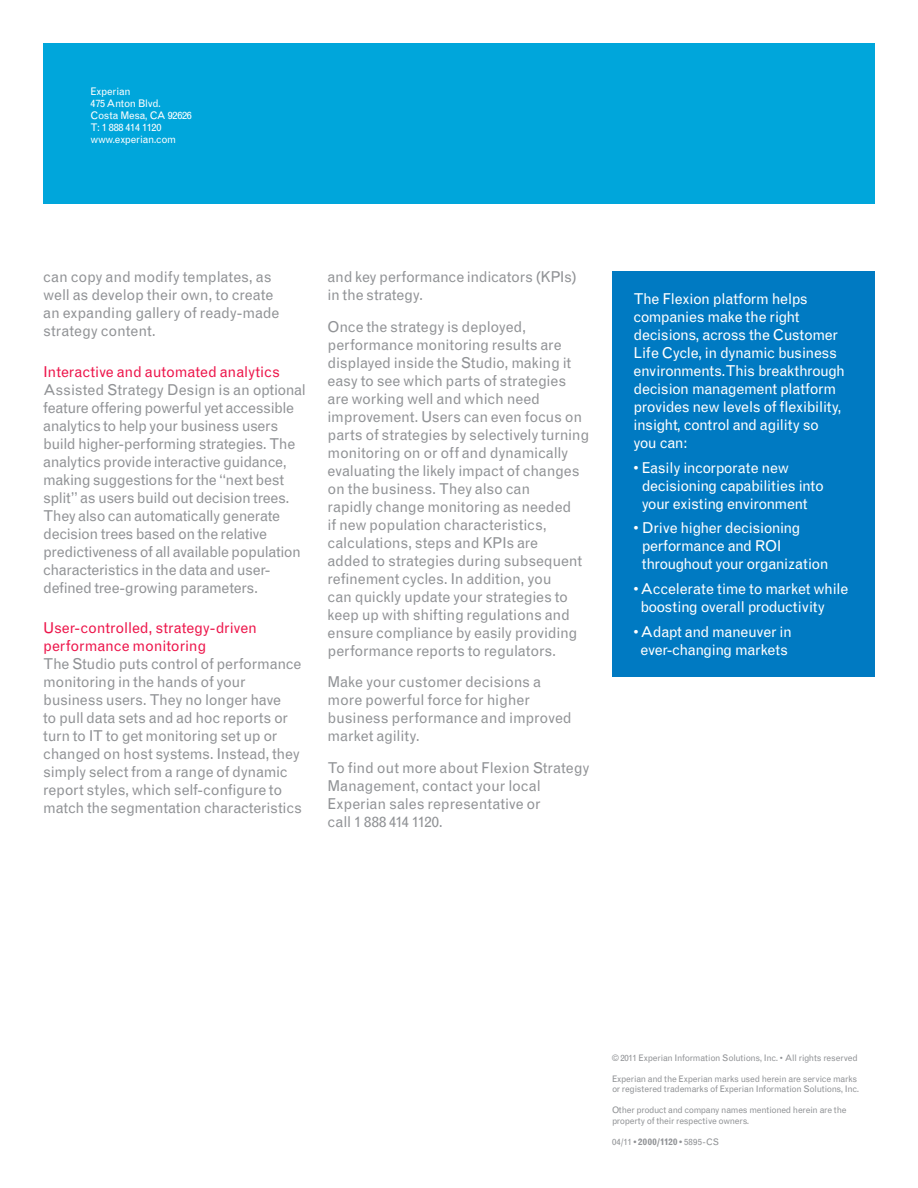
<style>
.page{position:relative;width:918px;height:1188px;background:#fff}
.page>*{position:absolute;margin:0;border:0;box-sizing:border-box;transform-origin:0 0}
.body_copy{font:15px/18px "Grotesque MT Std";letter-spacing:-.02em;color:#919396}
.body_copy-2{font:15px/18px "Grotesque MT Std";letter-spacing:-.025em;color:#fff}
.body_copy-3{font:15px/18px "Grotesque MT Std";letter-spacing:-.01em;color:#ed164b}
.address_block{font:10.5px "Grotesque MT Std";letter-spacing:-.025em;color:#fff}
.disclaimer_info{font:9px/10.5px "Grotesque MT Std";letter-spacing:-.025em;color:#919396}
.body_copy-4{font:9px "Grotesque MT Std";letter-spacing:.03em;color:#919396}
.s1{font-weight:700}
</style>
<div class="page">
<div style="left:43px;top:43px;width:832px;height:161px;background:#00a6db"></div>
<div style="left:612px;top:272px;width:263px;height:405px;background:#007ac2"></div>
<p class="address_block" style="left:91px;top:85px;width:41px">Experian</p>
<p class="address_block" style="left:91px;top:97px;width:72px">475 Anton Blvd.</p>
<p class="address_block" style="left:91px;top:109px;width:103px">Costa Mesa, CA 92626</p>
<p class="address_block" style="left:91px;top:121px;width:72px">T: 1 888 414 1120</p>
<p class="address_block" style="left:91px;top:133px;width:87px">www.experian.com</p>
<p class="body_copy" style="left:43px;top:268px;width:238px">can copy and modify templates, as well as develop their own, to create an expanding gallery of ready-made strategy content.</p>
<p class="body_copy-3" style="left:43px;top:363px;width:238px">Interactive and automated analytics</p>
<p class="body_copy" style="left:43px;top:381px;width:264px">Assisted Strategy Design is an optional feature offering powerful yet accessible analytics to help your business users build higher-performing strategies. The analytics provide interactive guidance, making suggestions for the “next best split” as users build out decision trees.<br>They also can automatically generate decision trees based on the relative predictiveness of all available population characteristics in the data and user&shy;defined tree-growing parameters.</p>
<p class="body_copy-3" style="left:43px;top:619px;width:216px">User-controlled, strategy-driven performance monitoring</p>
<p class="body_copy" style="left:43px;top:655px;width:260px">The Studio puts control of performance monitoring in the hands of your business users. They no longer have<br>to pull data sets and ad hoc reports or turn to IT to get monitoring set up or changed on host systems. Instead, they simply select from a range of dynamic report styles, which self-configure to match the segmentation characteristics</p>
<p class="body_copy" style="left:328px;top:268px;width:251px">and key performance indicators (KPIs) in the strategy.</p>
<p class="body_copy" style="left:328px;top:318px;width:263px">Once the strategy is deployed, performance monitoring results are displayed inside the Studio, making it easy to see which parts of strategies are working well and which need improvement. Users can even focus on parts of strategies by selectively turning monitoring on or off and dynamically evaluating the likely impact of changes on the business. They also can<br>rapidly change monitoring as needed<br>if new population characteristics, calculations, steps and KPIs are<br>added to strategies during subsequent refinement cycles. In addition, you<br>can quickly update your strategies to keep up with shifting regulations and ensure compliance by easily providing performance reports to regulators.</p>
<p class="body_copy" style="left:328px;top:673px;width:246px">Make your customer decisions a more powerful force for higher business performance and improved market agility.</p>
<p class="body_copy" style="left:328px;top:759px;width:264px">To find out more about Flexion Strategy<br>Management, contact your local<br>Experian sales representative or<br>call 1 888 414 1120.</p>
<p class="body_copy-2" style="left:634px;top:290px;width:213px">The Flexion platform helps companies make the right decisions, across the Customer<br>Life Cycle, in dynamic business environments. This breakthrough decision management platform provides new levels of flexibility, insight, control and agility so you can:</p>
<p class="body_copy-2" style="left:642px;top:459px;width:184px;text-indent:-8px">• Easily incorporate new decisioning capabilities into your existing environment</p>
<p class="body_copy-2" style="left:642px;top:519px;width:188px;text-indent:-8px">• Drive higher decisioning performance and ROI throughout your organization</p>
<p class="body_copy-2" style="left:640px;top:580px;width:210px;text-indent:-7px">• Accelerate time to market while boosting overall productivity</p>
<p class="body_copy-2" style="left:634px;top:623px;width:160px;text-align:center">• Adapt and maneuver in ever-changing markets</p>
<p class="disclaimer_info" style="left:612px;top:1052px;width:247px">© 2011 Experian Information Solutions, Inc. • All rights reserved</p>
<p class="disclaimer_info" style="left:612px;top:1073px;width:249px">Experian and the Experian marks used herein are service marks or registered trademarks of Experian Information Solutions, Inc.</p>
<p class="disclaimer_info" style="left:612px;top:1105px;width:236px">Other product and company names mentioned herein are the property of their respective owners.</p>
<p class="body_copy-4" style="left:612px;top:1136px;width:109px">04/11 <span class="s1">• 2000/1120 •</span> 5895-CS</p>
</div>
